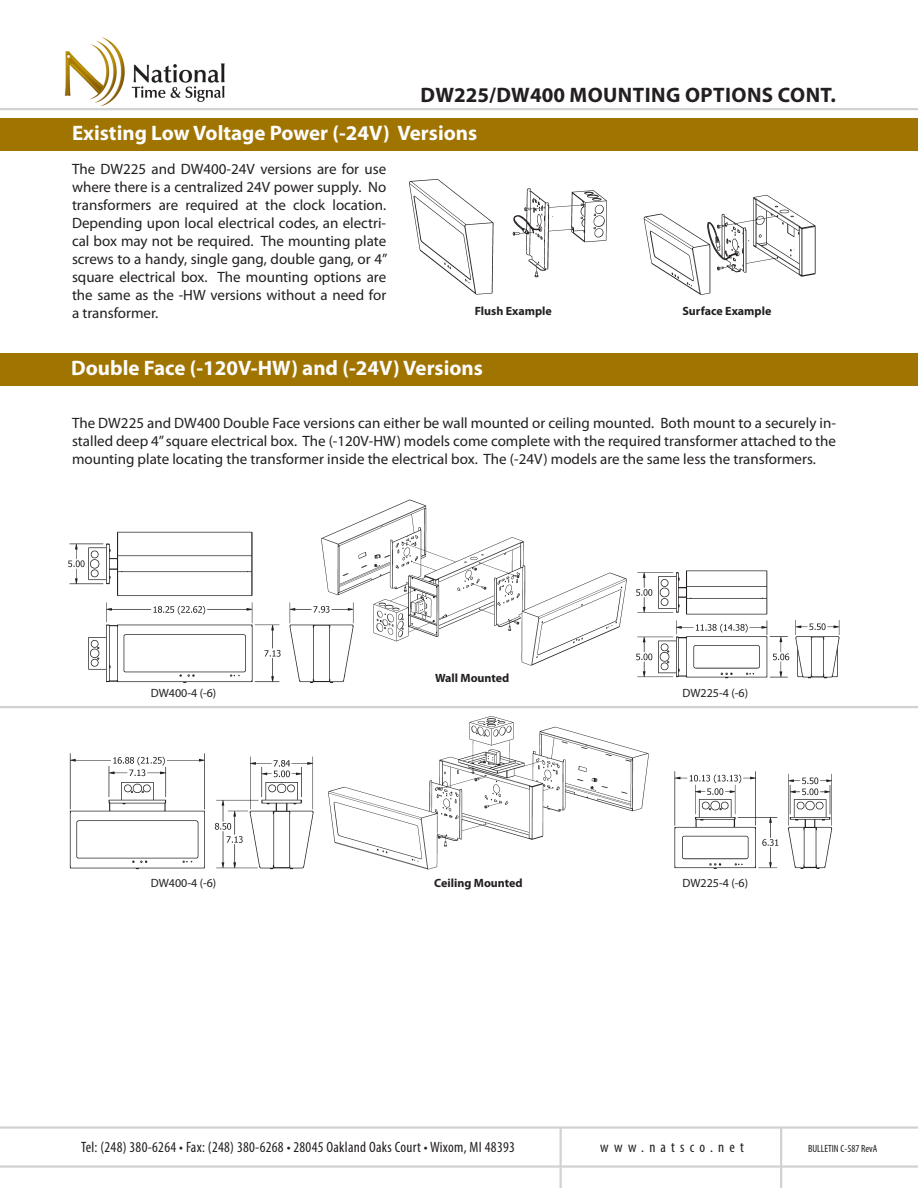
<style>
.page{position:relative;width:918px;height:1188px;background:#fff}
.page>*{position:absolute;margin:0;border:0;box-sizing:border-box;transform-origin:0 0}
.t1{font:700 21px "Myriad Pro";color:#fdfdfd}
.t2{font:700 21px "Myriad Pro";letter-spacing:.02em;color:#231f20}
.t3{font:15px/18px "Myriad Pro";color:#231f20;text-align:justify}
.t4{font:condensed 15px "Myriad Pro";letter-spacing:.02em;color:#231f20}
.t5{font:condensed 15px "Myriad Pro";letter-spacing:.35em;color:#231f20}
.t6{font:700 12px "Myriad Pro";color:#231f20}
.t7{font:12px "Myriad Pro";color:#231f20}
.t8{font:condensed 10.5px "Myriad Pro";color:#231f20}
</style>
<div class="page">
<hr style="left:0;top:1126px;width:918px;height:3px;background:#d1d2d4">
<hr style="left:0;top:1165px;width:918px;height:3px;background:#d1d2d4">
<hr style="left:560px;top:1128px;width:2px;height:60px;background:#d1d2d4">
<hr style="left:780px;top:1127px;width:2px;height:61px;background:#d1d2d4">
<img style="left:64px;top:37px;width:161px;height:70px">
<hr style="left:0;top:108px;width:918px;height:2px;background:#d1d2d4">
<img style="left:68px;top:531px;width:231px;height:152px">
<img style="left:69px;top:753px;width:245px;height:117px">
<img style="left:328px;top:716px;width:273px;height:154px">
<div style="left:1px;top:118px;width:917px;height:33px;background:#a07400"></div>
<img style="left:409px;top:179px;width:198px;height:116px">
<img style="left:643px;top:194px;width:173px;height:101px">
<div style="left:0;top:353px;width:917px;height:33px;background:#a07400"></div>
<img style="left:299px;top:499px;width:299px;height:184px">
<img style="left:598px;top:570px;width:242px;height:154px">
<img style="left:601px;top:695px;width:239px;height:174px">
<hr style="left:0;top:706px;width:918px;height:2px;background:#d1d2d4">
<p class="t2" style="left:421px;top:81px;width:417px">DW225/DW400 Mounting Options cont.</p>
<p class="t1" style="left:72px;top:119px;width:407px">Existing Low Voltage Power (-24V) Versions</p>
<p class="t3" style="left:72px;top:160px;width:317px">The DW225 and DW400-24V versions are for use where there is a centralized 24V power supply. No transformers are required at the clock location.<br>Depending upon local electrical codes, an electri&shy;cal box may not be required. The mounting plate screws to a handy, single gang, double gang, or 4” square electrical box. The mounting options are the same as the -HW versions without a need for a transformer.</p>
<p class="t6" style="left:475px;top:303px;width:79px">Flush Example</p>
<p class="t6" style="left:682px;top:303px;width:90px">Surface Example</p>
<p class="t1" style="left:71px;top:354px;width:413px">Double Face (-120V-HW) and (-24V) Versions</p>
<p class="t3" style="left:72px;top:414px;width:766px">The DW225 and DW400 Double Face versions can either be wall mounted or ceiling mounted. Both mount to a securely in&shy;stalled deep 4” square electrical box. The (-120V-HW) models come complete with the required transformer attached to the mounting plate locating the transformer inside the electrical box. The (-24V) models are the same less the transformers.</p>
<p class="t7" style="left:151px;top:686px;width:67px">DW400-4 (-6)</p>
<p class="t7" style="left:151px;top:876px;width:67px">DW400-4 (-6)</p>
<p class="t6" style="left:435px;top:670px;width:76px">Wall Mounted</p>
<p class="t6" style="left:434px;top:875px;width:90px">Ceiling Mounted</p>
<p class="t7" style="left:682px;top:686px;width:67px">DW225-4 (-6)</p>
<p class="t7" style="left:682px;top:876px;width:67px">DW225-4 (-6)</p>
<p class="t4" style="left:81px;top:1138px;width:435px">Tel: (248) 380-6264 • Fax: (248) 380-6268 • 28045 Oakland Oaks Court • Wixom, MI 48393</p>
<p class="t5" style="left:600px;top:1138px;width:146px">www.natsco.net</p>
<p class="t8" style="left:808px;top:1143px;width:71px">BULLETIN C-587 RevA</p>
</div>
